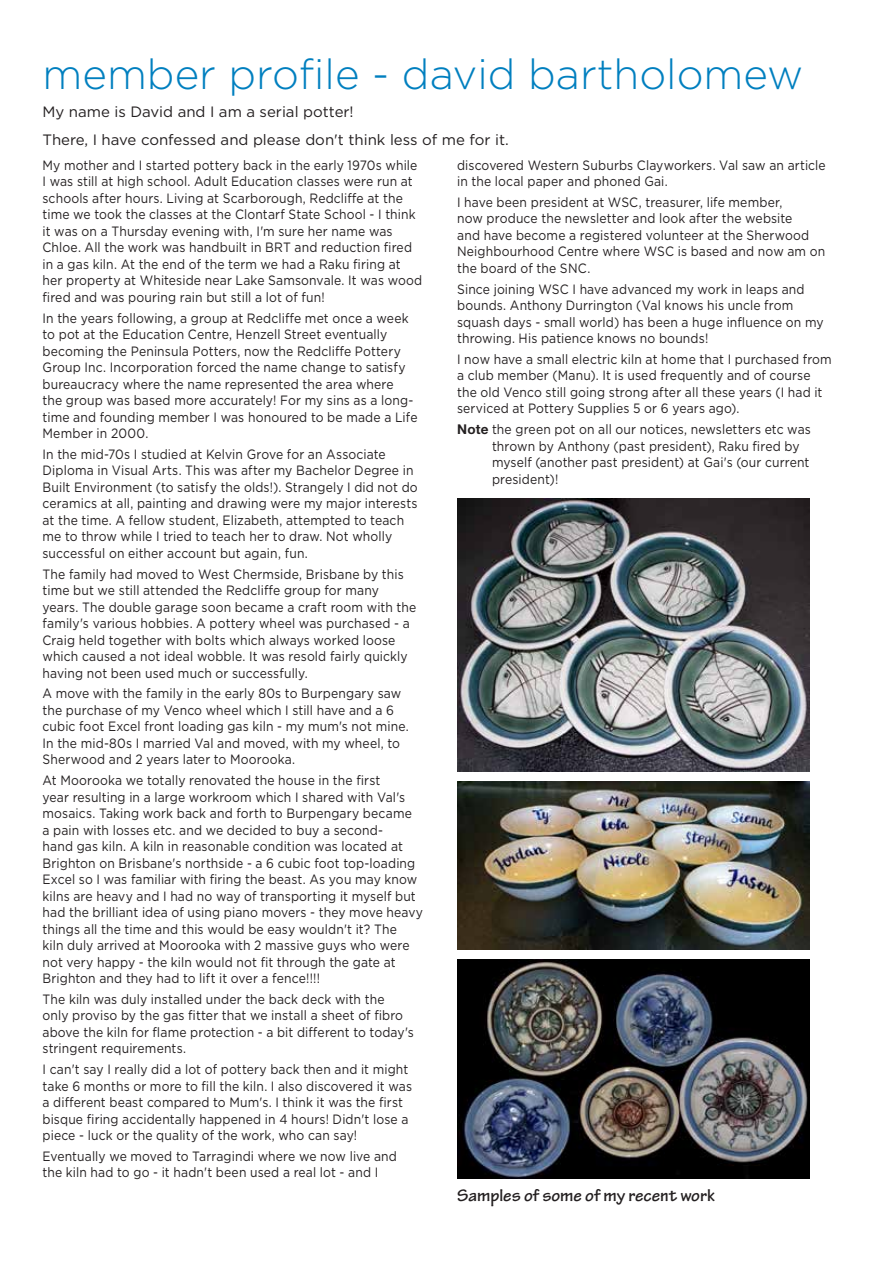
<style>
.page{position:relative;width:893px;height:1263px;background:#fff}
.page>*{position:absolute;margin:0;border:0;box-sizing:border-box;transform-origin:0 0}
.t1{font:300 42px "Gotham";color:#007fbf}
.t2{font:700 18px "Tekton Pro";color:#231f20}
.t3{font:15px/28px "Gotham";color:#231f20}
.t4{font:13.5px/16.5px "Gotham";letter-spacing:.01em;color:#231f20;scale:.9 1}
.s1{font-family:"Helvetica Neue";font-weight:700}
</style>
<div class="page">
<img style="left:457px;top:499px;width:352px;height:272px">
<img style="left:457px;top:781px;width:352px;height:169px">
<img style="left:457px;top:959px;width:352px;height:220px">
<h1 class="t1" style="left:43px;top:47px;width:762px">member profile - david bartholomew</h1>
<p class="t3" style="left:43px;top:97px;width:468px">My name is David and I am a serial potter!<br>There, I have confessed and please don't think less of me for it.</p>
<p class="t4" style="left:43px;top:157px;width:423px">My mother and I started pottery back in the early 1970s while I was still at high school. Adult Education classes were run at schools after hours. Living at Scarborough, Redcliffe at the time we took the classes at the Clontarf State School - I think it was on a Thursday evening with, I'm sure her name was Chloe. All the work was handbuilt in BRT and reduction fired in a gas kiln. At the end of the term we had a Raku firing at her property at Whiteside near Lake Samsonvale. It was wood fired and was pouring rain but still a lot of fun!</p>
<p class="t4" style="left:43px;top:309px;width:418px">In the years following, a group at Redcliffe met once a week to pot at the Education Centre, Henzell Street eventually becoming the Peninsula Potters, now the Redcliffe Pottery Group Inc. Incorporation forced the name change to satisfy bureaucracy where the name represented the area where<br>the group was based more accurately! For my sins as a long&shy;time and founding member I was honoured to be made a Life Member in 2000.</p>
<p class="t4" style="left:43px;top:446px;width:418px">In the mid-70s I studied at Kelvin Grove for an Associate Diploma in Visual Arts. This was after my Bachelor Degree in Built Environment (to satisfy the olds!). Strangely I did not do ceramics at all, painting and drawing were my major interests at the time. A fellow student, Elizabeth, attempted to teach me to throw while I tried to teach her to draw. Not wholly successful on either account but again, fun.</p>
<p class="t4" style="left:43px;top:565px;width:417px">The family had moved to West Chermside, Brisbane by this time but we still attended the Redcliffe group for many years. The double garage soon became a craft room with the family's various hobbies. A pottery wheel was purchased - a Craig held together with bolts which always worked loose which caused a not ideal wobble. It was resold fairly quickly having not been used much or successfully.</p>
<p class="t4" style="left:43px;top:685px;width:408px">A move with the family in the early 80s to Burpengary saw the purchase of my Venco wheel which I still have and a 6 cubic foot Excel front loading gas kiln - my mum's not mine.<br>In the mid‑80s I married Val and moved, with my wheel, to Sherwood and 2 years later to Moorooka.</p>
<p class="t4" style="left:43px;top:772px;width:424px">At Moorooka we totally renovated the house in the first<br>year resulting in a large workroom which I shared with Val's mosaics. Taking work back and forth to Burpengary became<br>a pain with losses etc. and we decided to buy a second-<br>hand gas kiln. A kiln in reasonable condition was located at Brighton on Brisbane's northside - a 6 cubic foot top-loading Excel so I was familiar with firing the beast. As you may know kilns are heavy and I had no way of transporting it myself but had the brilliant idea of using piano movers - they move heavy things all the time and this would be easy wouldn't it? The<br>kiln duly arrived at Moorooka with 2 massive guys who were not very happy - the kiln would not fit through the gate at Brighton and they had to lift it over a fence!!!!</p>
<p class="t4" style="left:43px;top:990px;width:414px">The kiln was duly installed under the back deck with the only proviso by the gas fitter that we install a sheet of fibro above the kiln for flame protection - a bit different to today's stringent requirements.</p>
<p class="t4" style="left:43px;top:1061px;width:412px">I can't say I really did a lot of pottery back then and it might take 6 months or more to fill the kiln. I also discovered it was a different beast compared to Mum's. I think it was the first bisque firing accidentally happened in 4 hours! Didn't lose a piece - luck or the quality of the work, who can say!</p>
<p class="t4" style="left:43px;top:1147px;width:395px">Eventually we moved to Tarragindi where we now live and the kiln had to go - it hadn't been used a real lot - and I</p>
<p class="t4" style="left:457px;top:156px;width:411px">discovered Western Suburbs Clayworkers. Val saw an article in the local paper and phoned Gai.</p>
<p class="t4" style="left:457px;top:194px;width:411px">I have been president at WSC, treasurer, life member,<br>now produce the newsletter and look after the website<br>and have become a registered volunteer at the Sherwood Neighbourhood Centre where WSC is based and now am on the board of the SNC.</p>
<p class="t4" style="left:457px;top:280px;width:409px">Since joining WSC I have advanced my work in leaps and bounds. Anthony Durrington (Val knows his uncle from squash days - small world) has been a huge influence on my throwing. His patience knows no bounds!</p>
<p class="t4" style="left:457px;top:351px;width:418px">I now have a small electric kiln at home that I purchased from a club member (Manu). It is used frequently and of course the old Venco still going strong after all these years (I had it serviced at Pottery Supplies 5 or 6 years ago).</p>
<p class="t4" style="left:492px;top:421px;width:356px;text-indent:-35px"><span class="s1">Note</span> the green pot on all our notices, newsletters etc was thrown by Anthony (past president), Raku fired by myself (another past president) at Gai's (our current president)!</p>
<h2 class="t2" style="left:457px;top:1184px;width:259px">Samples of some of my recent work</h2>
</div>
